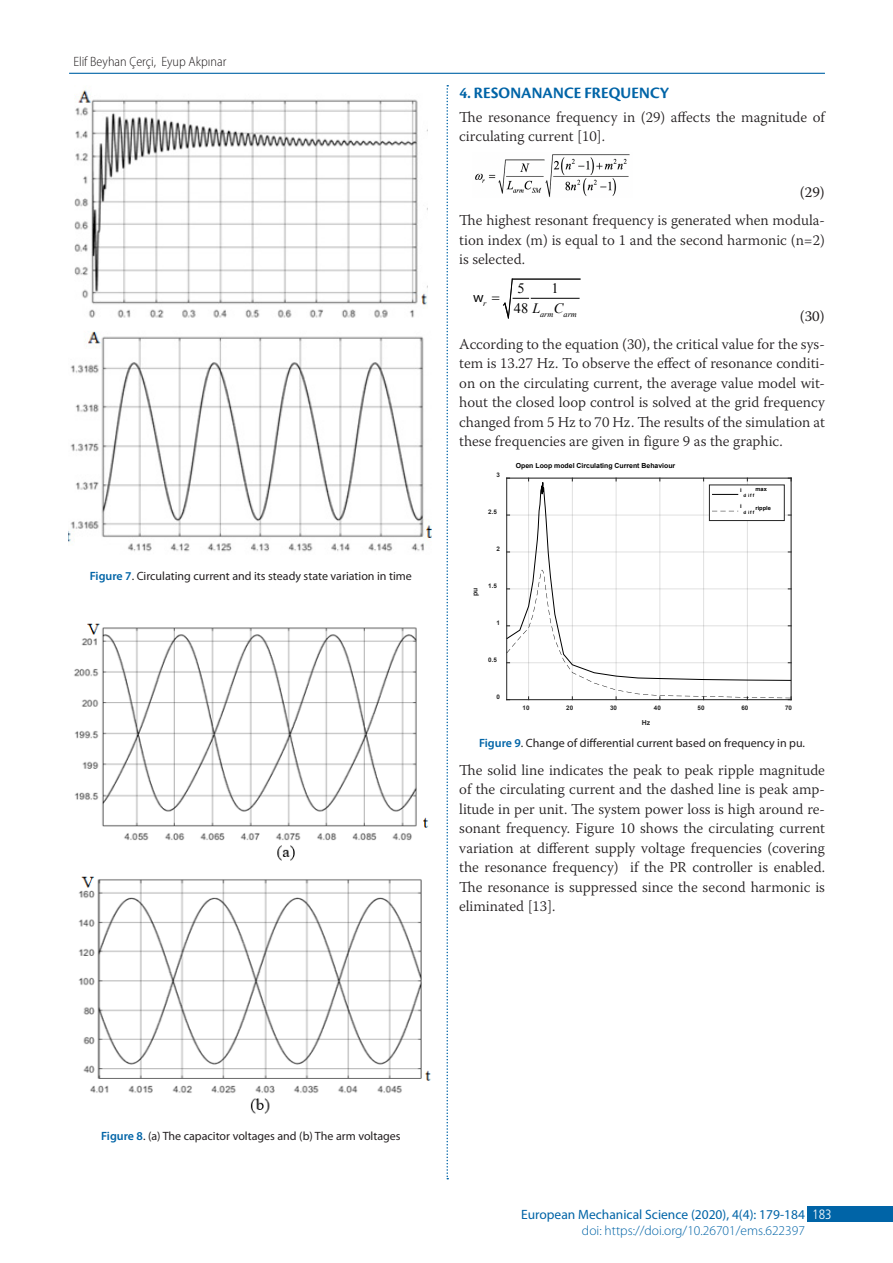
<style>
.page{position:relative;width:893px;height:1263px;background:#fff}
.page>*{position:absolute;margin:0;border:0;box-sizing:border-box;transform-origin:0 0}
.t1{font:16.5px "Cronos Pro Bold Disp";letter-spacing:.01em;color:#0064a7}
.Metin{font:300 15px/19.5px "Warnock Pro";color:#231f20;text-align:justify}
.Denklem{font:15px "Warnock Pro";color:#231f20}
.t2{font:14.25px/20.2px "Times New Roman";color:#000}
.t3{font:14.25px "Myriad Pro";color:#000}
.t4{font:13.5px/16.2px "Myriad Pro";color:#0064a7}
.t5{font:300 semi-condensed 13.5px "Myriad Pro";color:#231f20}
.ResimYaz{font:12px "Myriad Pro";color:#231f20}
.t6{font:italic 8.25px "Times New Roman";color:#000}
.t7{font:700 6.9px "Arial";color:#000}
.t8{font:700 6.9px "Arial";color:#262626}
.t9{font:700 6.3px "Arial";color:#262626}
.t10{font:700 5.7px "Arial";color:#000}
.t11{font:700 4.5px "Arial";letter-spacing:.215em;color:#000}
.s1{font-weight:600;color:#0064a7}
.s2{font-style:italic}
.s3{font-family:"Frutiger LT Std";font-weight:300;font-stretch:condensed;color:#fff}
.s4{font-weight:300}
</style>
<div class="page">
<div style="left:808px;top:1206px;width:85px;height:16px;background:#0064a7"></div>
<hr style="left:69px;top:73px;width:756px;height:1px;background:#0064a7">
<svg style="left:446px;top:85px;width:2px;height:1094px"></svg>
<img style="left:74px;top:90px;width:353px;height:228px">
<img style="left:68px;top:331px;width:364px;height:221px">
<img style="left:74px;top:623px;width:355px;height:238px">
<img style="left:78px;top:876px;width:353px;height:238px">
<img style="left:475px;top:154px;width:155px;height:43px">
<hr style="left:506px;top:478px;width:1px;height:222px;background:#262626">
<hr style="left:791px;top:478px;width:1px;height:222px;background:#262626">
<svg style="left:506px;top:477px;width:285px;height:204px"></svg>
<svg style="left:507px;top:570px;width:285px;height:130px"></svg>
<div style="left:709px;top:485px;width:75px;height:35px;background:#fff"></div>
<svg style="left:712px;top:494px;width:26px;height:1px"></svg>
<svg style="left:712px;top:511px;width:26px;height:1px"></svg>
<div style="left:709px;top:485px;width:75px;height:36px;border:1px solid #262626"></div>
<svg style="left:503px;top:278px;width:77px;height:41px"></svg>
<p class="t5" style="left:73px;top:54px;width:155px">Elif Beyhan Çerçi, Eyup Akpınar</p>
<p class="ResimYaz" style="left:90px;top:569px;width:324px"><span class="s1">Figure 7</span>. Circulating current and its steady state variation in time</p>
<p class="t1" style="left:459px;top:83px;width:211px">4. RESONANANCE FREQUENCY</p>
<p class="Metin" style="left:459px;top:107px;width:367px">The resonance frequency in (29) affects the magnitude of circulating current [10].</p>
<p class="Denklem" style="left:800px;top:183px;width:26px">(29)</p>
<p class="Metin" style="left:459px;top:210px;width:367px">The highest resonant frequency is generated when modula&shy;tion index (m) is equal to 1 and the second harmonic (n=2) is selected.</p>
<p class="t2" style="left:517px;top:278px;width:9px">5</p>
<p class="t2" style="left:514px;top:278px;width:51px;text-indent:38px">1<br>48 <span class="s2">L C</span></p>
<p class="t3" style="left:473px;top:288px;width:12px">w</p>
<p class="t6" style="left:483px;top:297px;width:5px">r</p>
<p class="Denklem" style="left:800px;top:307px;width:26px">(30)</p>
<p class="Metin" style="left:459px;top:334px;width:367px">According to the equation (30), the critical value for the sys&shy;tem is 13.27 Hz. To observe the effect of resonance conditi&shy;on on the circulating current, the average value model wit&shy;hout the closed loop control is solved at the grid frequency changed from 5 Hz to 70 Hz. The results of the simulation at these frequencies are given in figure 9 as the graphic.</p>
<p class="t6" style="left:540px;top:308px;width:38px">arm arm</p>
<p class="t9" style="left:497px;top:471px;width:5px">3</p>
<p class="t9" style="left:488px;top:508px;width:10px">2.5</p>
<p class="t9" style="left:497px;top:545px;width:5px">2</p>
<p class="t8" style="left:471px;top:596px;width:10px;rotate:-90deg">pu</p>
<p class="t9" style="left:488px;top:582px;width:10px">1.5</p>
<p class="t9" style="left:497px;top:619px;width:5px">1</p>
<p class="t9" style="left:488px;top:656px;width:10px">0.5</p>
<p class="t9" style="left:497px;top:693px;width:5px">0</p>
<p class="t7" style="left:516px;top:461px;width:161px">Open Loop model Circulating Current Behaviour</p>
<p class="t10" style="left:740px;top:486px;width:3px">i</p>
<p class="t10" style="left:755px;top:485px;width:13px">max</p>
<p class="t11" style="left:743px;top:493px;width:12px">d iff</p>
<p class="t10" style="left:740px;top:502px;width:3px">i</p>
<p class="t10" style="left:755px;top:504px;width:17px">ripple</p>
<p class="t11" style="left:743px;top:509px;width:12px">d iff</p>
<p class="t9" style="left:523px;top:703px;width:8px">10</p>
<p class="t9" style="left:566px;top:703px;width:8px">20</p>
<p class="t9" style="left:610px;top:703px;width:8px">30</p>
<p class="t9" style="left:654px;top:703px;width:8px">40</p>
<p class="t9" style="left:698px;top:703px;width:8px">50</p>
<p class="t9" style="left:741px;top:703px;width:8px">60</p>
<p class="t9" style="left:785px;top:703px;width:8px">70</p>
<p class="t8" style="left:642px;top:718px;width:10px">Hz</p>
<p class="ResimYaz" style="left:479px;top:735px;width:328px"><span class="s1">Figure 9</span>. Change of differential current based on frequency in pu.</p>
<p class="Metin" style="left:459px;top:760px;width:367px">The solid line indicates the peak to peak ripple magnitude of the circulating current and the dashed line is peak amp&shy;litude in per unit. The system power loss is high around re&shy;sonant frequency. Figure 10 shows the circulating current variation at different supply voltage frequencies (covering the resonance frequency) if the PR controller is enabled.<br>The resonance is suppressed since the second harmonic is eliminated [13].</p>
<p class="ResimYaz" style="left:101px;top:1129px;width:301px"><span class="s1">Figure 8</span>. (a) The capacitor voltages and (b) The arm voltages</p>
<p class="t4" style="left:582px;top:1206px;width:251px;text-indent:-61px">European Mechanical Science (2020), 4(4): 179-184 <span class="s3">183 </span><span class="s4">doi: https://doi.org/10.26701/ems.622397</span></p>
</div>
